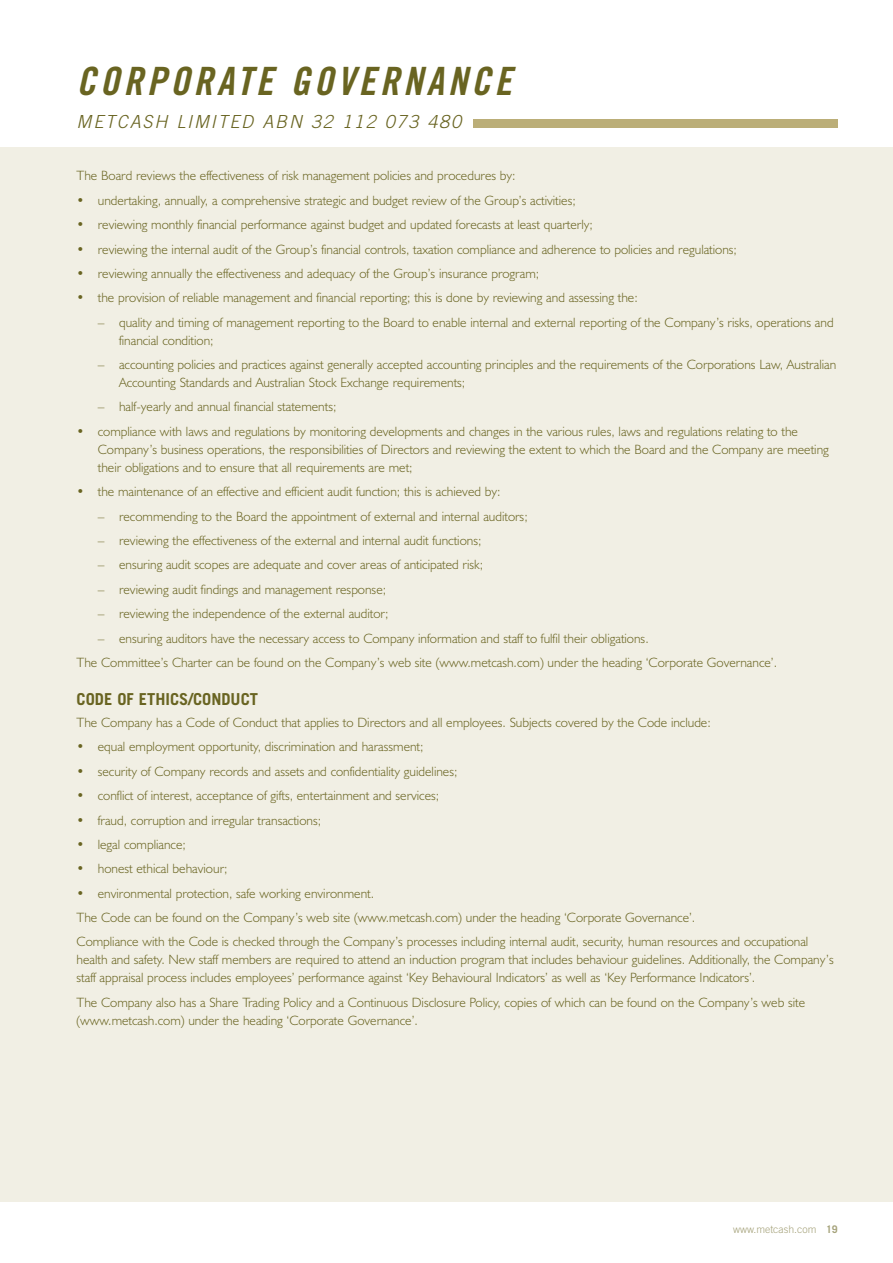
<style>
.page{position:relative;width:893px;height:1263px;background:#fff}
.page>*{position:absolute;margin:0;border:0;box-sizing:border-box;transform-origin:0 0}
.t1{font:39px "Trade Gothic Bold Cond Twenty Obl";letter-spacing:.1em;color:#696421}
.t2{font:italic 300 18px "Trade Gothic";letter-spacing:.1em;color:#696421}
.t3{font:700 16.5px "Trade Gothic";color:#696421}
.t4{font:300 13.5px/24.5px "Humanist 521 BT";color:#696421}
.t5{font:300 10.5px "Trade Gothic";color:#a5a27a}
.s1{font-weight:700}
</style>
<div class="page">
<div style="left:0;top:147px;width:893px;height:1054px;background:#f1efe4"></div>
<div style="left:473px;top:119px;width:365px;height:9px;background:#bbae78"></div>
<h1 class="t1" style="left:77px;top:57px;width:437px">CORPORATE GOVERNANCE</h1>
<h2 class="t2" style="left:77px;top:110px;width:386px">METCASH LIMITED ABN 32 112 073 480</h2>
<p class="t4" style="left:98px;top:163px;width:641px;text-indent:-21px">The Board reviews the effectiveness of risk management policies and procedures by:<br>undertaking, annually, a comprehensive strategic and budget review of the Group’s activities;<br>reviewing monthly financial performance against budget and updated forecasts at least quarterly;<br>reviewing the internal audit of the Group’s financial controls, taxation compliance and adherence to policies and regulations; reviewing annually the effectiveness and adequacy of the Group’s insurance program;<br>the provision of reliable management and financial reporting; this is done by reviewing and assessing the:</p>
<p class="t4" style="left:119px;top:313px;width:716px;line-height:18px">quality and timing of management reporting to the Board to enable internal and external reporting of the Company’s risks, operations and financial condition;</p>
<p class="t4" style="left:119px;top:355px;width:719px;line-height:18px">accounting policies and practices against generally accepted accounting principles and the requirements of the Corporations Law, Australian<br>Accounting Standards and Australian Stock Exchange requirements;</p>
<p class="t4" style="left:98px;top:394px;width:702px;text-indent:21px">half-yearly and annual financial statements;<br>compliance with laws and regulations by monitoring developments and changes in the various rules, laws and regulations relating to the</p>
<p class="t4" style="left:98px;top:440px;width:732px;line-height:18px">Company’s business operations, the responsibilities of Directors and reviewing the extent to which the Board and the Company are meeting their obligations and to ensure that all requirements are met;</p>
<p class="t4" style="left:98px;top:479px;width:404px">the maintenance of an effective and efficient audit function; this is achieved by:</p>
<p class="t4" style="left:119px;top:503px;width:410px">recommending to the Board the appointment of external and internal auditors;</p>
<p class="t4" style="left:119px;top:528px;width:364px">reviewing the effectiveness of the external and internal audit functions;</p>
<p class="t4" style="left:119px;top:552px;width:366px">ensuring audit scopes are adequate and cover areas of anticipated risk;</p>
<p class="t4" style="left:119px;top:577px;width:269px">reviewing audit findings and management response;</p>
<p class="t4" style="left:119px;top:601px;width:271px">reviewing the independence of the external auditor;</p>
<p class="t4" style="left:119px;top:625px;width:531px">ensuring auditors have the necessary access to Company information and staff to fulfil their obligations.</p>
<p class="t4" style="left:77px;top:650px;width:702px">The Committee’s Charter can be found on the Company’s web site (www.metcash.com) under the heading ‘Corporate Governance’.</p>
<p class="t3" style="left:77px;top:689px;width:174px">CODE OF ETHICS/CONDUCT</p>
<p class="t4" style="left:77px;top:710px;width:636px">The Company has a Code of Conduct that applies to Directors and all employees. Subjects covered by the Code include:</p>
<p class="t4" style="left:98px;top:734px;width:327px">equal employment opportunity, discrimination and harassment;</p>
<p class="t4" style="left:98px;top:759px;width:361px">security of Company records and assets and confidentiality guidelines;</p>
<p class="t4" style="left:98px;top:783px;width:343px">conflict of interest, acceptance of gifts, entertainment and services;</p>
<p class="t4" style="left:98px;top:807px;width:225px">fraud, corruption and irregular transactions;</p>
<p class="t4" style="left:98px;top:832px;width:90px">legal compliance;</p>
<p class="t4" style="left:98px;top:856px;width:131px">honest ethical behaviour;</p>
<p class="t4" style="left:98px;top:881px;width:278px">environmental protection, safe working environment.</p>
<p class="t4" style="left:77px;top:905px;width:620px">The Code can be found on the Company’s web site (www.metcash.com) under the heading ‘Corporate Governance’.</p>
<p class="t4" style="left:77px;top:929px;width:733px">Compliance with the Code is checked through the Company’s processes including internal audit, security, human resources and occupational</p>
<p class="t4" style="left:77px;top:951px;width:759px;line-height:18px">health and safety. New staff members are required to attend an induction program that includes behaviour guidelines. Additionally, the Company’s staff appraisal process includes employees’ performance against ‘Key Behavioural Indicators’ as well as ‘Key Performance Indicators’.</p>
<p class="t4" style="left:77px;top:993px;width:730px;line-height:18px">The Company also has a Share Trading Policy and a Continuous Disclosure Policy, copies of which can be found on the Company’s web site (www.metcash.com) under the heading ‘Corporate Governance’.</p>
<p class="t4" style="left:77px;top:188px;width:9px;text-align:justify">• • • • •</p>
<p class="t4" style="left:98px;top:310px;width:8px">–</p>
<p class="t4" style="left:98px;top:352px;width:8px">–</p>
<p class="t4" style="left:98px;top:394px;width:8px">–</p>
<p class="t4" style="left:77px;top:419px;width:9px">•</p>
<p class="t4" style="left:77px;top:479px;width:9px">•</p>
<p class="t4" style="left:98px;top:503px;width:8px;text-align:justify">– – – – – –</p>
<p class="t4" style="left:77px;top:734px;width:9px;text-align:justify">• • • • • • •</p>
<p class="t5" style="left:733px;top:1223px;width:106px">www.metcash.com <span class="s1">19</span></p>
</div>
